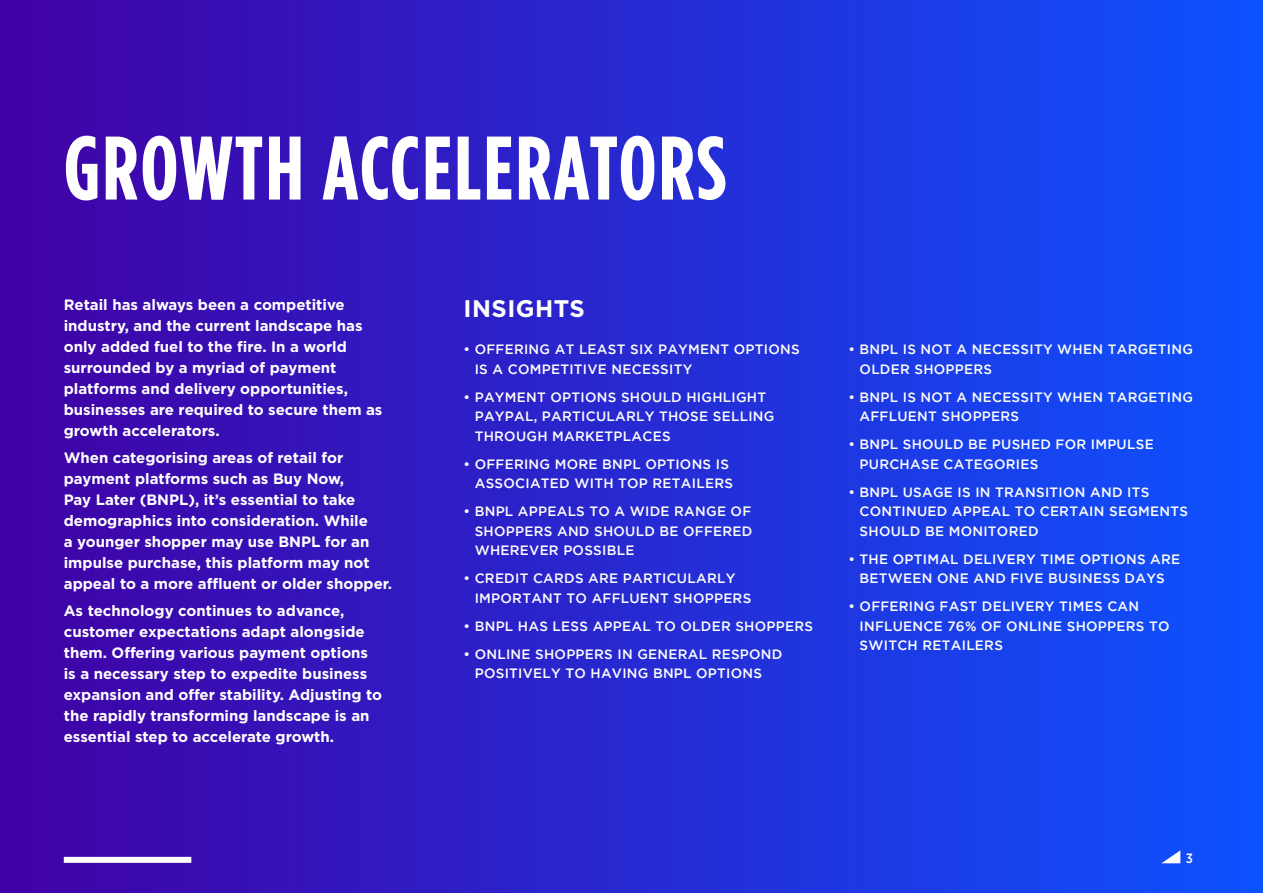
<style>
.page{position:relative;width:1263px;height:893px;background:#fff}
.page>*{position:absolute;margin:0;border:0;box-sizing:border-box;transform-origin:0 0}
.t1{font:700 90px "Gotham Condensed";letter-spacing:.025em;color:#fff}
.t2{font:700 24px "Gotham";letter-spacing:.02em;color:#fff}
.t3{font:700 15px/21px "Gotham";color:#fff}
.t4{font:500 13.5px/19.5px "Gotham";letter-spacing:.02em;color:#fff}
.t5{font:500 13.5px "Gotham Narrow";color:#fff}
</style>
<div class="page">
<div style="left:0;top:0;width:1263px;height:893px;background:linear-gradient(to right,#4101a4,#0d52ff)"></div>
<svg style="left:1161px;top:850px;width:19px;height:13px"></svg>
<div style="left:64px;top:857px;width:127px;height:6px;background:#fff"></div>
<h1 class="t1" style="left:64px;top:115px;width:664px">GROWTH ACCELERATORS</h1>
<p class="t3" style="left:64px;top:294px;width:320px">Retail has always been a competitive industry, and the current landscape has only added fuel to the fire. In a world surrounded by a myriad of payment platforms and delivery opportunities, businesses are required to secure them as growth accelerators.</p>
<p class="t3" style="left:64px;top:447px;width:330px">When categorising areas of retail for payment platforms such as Buy Now,<br>Pay Later (BNPL), it’s essential to take demographics into consideration. While<br>a younger shopper may use BNPL for an impulse purchase, this platform may not appeal to a more affluent or older shopper.</p>
<p class="t3" style="left:64px;top:600px;width:320px">As technology continues to advance, customer expectations adapt alongside them. Offering various payment options is a necessary step to expedite business expansion and offer stability. Adjusting to the rapidly transforming landscape is an essential step to accelerate growth.</p>
<h2 class="t2" style="left:463px;top:292px;width:123px">INSIGHTS</h2>
<p class="t4" style="left:475px;top:339px;width:326px;text-indent:-11px">• OFFERING AT LEAST SIX PAYMENT OPTIONS<br>IS A COMPETITIVE NECESSITY</p>
<p class="t4" style="left:475px;top:387px;width:301px;text-indent:-11px">• PAYMENT OPTIONS SHOULD HIGHLIGHT<br>PAYPAL, PARTICULARLY THOSE SELLING<br>THROUGH MARKETPLACES</p>
<p class="t4" style="left:463px;top:454px;width:271px;text-align:right">• OFFERING MORE BNPL OPTIONS IS<br>ASSOCIATED WITH TOP RETAILERS</p>
<p class="t4" style="left:475px;top:501px;width:279px;text-align:justify;text-indent:-11px">• BNPL APPEALS TO A WIDE RANGE OF SHOPPERS AND SHOULD BE OFFERED WHEREVER POSSIBLE</p>
<p class="t4" style="left:475px;top:568px;width:278px;text-indent:-11px">• CREDIT CARDS ARE PARTICULARLY<br>IMPORTANT TO AFFLUENT SHOPPERS</p>
<p class="t4" style="left:463px;top:616px;width:351px">• BNPL HAS LESS APPEAL TO OLDER SHOPPERS</p>
<p class="t4" style="left:475px;top:644px;width:309px;text-indent:-11px">• ONLINE SHOPPERS IN GENERAL RESPOND<br>POSITIVELY TO HAVING BNPL OPTIONS</p>
<p class="t4" style="left:859px;top:339px;width:335px;text-indent:-11px">• BNPL IS NOT A NECESSITY WHEN TARGETING<br>OLDER SHOPPERS</p>
<p class="t4" style="left:859px;top:387px;width:335px;text-indent:-11px">• BNPL IS NOT A NECESSITY WHEN TARGETING<br>AFFLUENT SHOPPERS</p>
<p class="t4" style="left:859px;top:434px;width:296px;text-indent:-11px">• BNPL SHOULD BE PUSHED FOR IMPULSE<br>PURCHASE CATEGORIES</p>
<p class="t4" style="left:859px;top:482px;width:330px;text-indent:-11px">• BNPL USAGE IS IN TRANSITION AND ITS<br>CONTINUED APPEAL TO CERTAIN SEGMENTS<br>SHOULD BE MONITORED</p>
<p class="t4" style="left:848px;top:549px;width:333px;text-align:center">• THE OPTIMAL DELIVERY TIME OPTIONS ARE<br>BETWEEN ONE AND FIVE BUSINESS DAYS</p>
<p class="t4" style="left:859px;top:596px;width:311px;text-indent:-11px">• OFFERING FAST DELIVERY TIMES CAN<br>INFLUENCE 76% OF ONLINE SHOPPERS TO<br>SWITCH RETAILERS</p>
<p class="t5" style="left:1186px;top:850px;width:9px">3</p>
</div>
